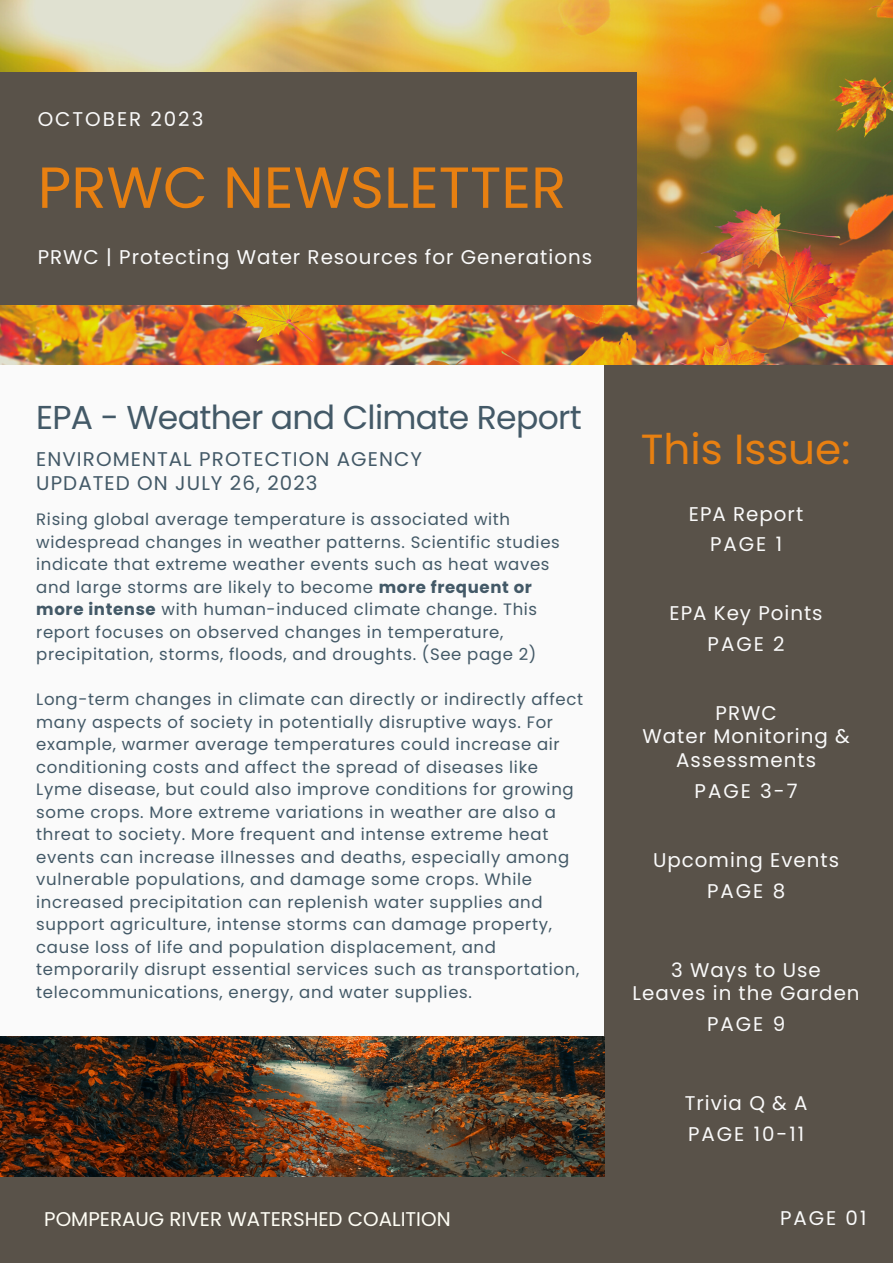
<style>
.page{position:relative;width:893px;height:1264px;background:#fff}
.page>*{position:absolute;margin:0;border:0;box-sizing:border-box;transform-origin:0 0}
.t1{font:57.9px "Poppins";color:#e88011}
.t2{font:42.15px "Poppins";color:#e88011}
.t3{font:33px "Poppins";letter-spacing:-.02em;color:#435967}
.t4{font:19.8px/23.5px "Poppins";letter-spacing:.05em;color:#fafafa;text-align:center}
.t5{font:19.8px "Poppins";letter-spacing:.055em;color:#435967}
.t6{font:19.8px "Poppins";color:#fffef5}
.t7{font:19.8px "Poppins";letter-spacing:.1em;color:#fafafa}
.t8{font:16.5px/22.5px "Poppins";letter-spacing:.04em;color:#435967}
.s1{font-weight:700}
</style>
<div class="page">
<div style="left:0;top:0;width:892px;height:1262px;background:#fafafa"></div>
<div style="left:604px;top:364px;width:288px;height:898px;background:#595249"></div>
<img style="left:0;top:0;width:892px;height:364px">
<div style="left:0;top:72px;width:636px;height:232px;background:#595249"></div>
<div style="left:0;top:1176px;width:892px;height:86px;background:#595249"></div>
<img style="left:0;top:1036px;width:604px;height:140px">
<p class="t7" style="left:38px;top:105px;width:167px">OCTOBER 2023</p>
<p class="t1" style="left:38px;top:147px;width:530px">PRWC NEWSLETTER</p>
<p class="t4" style="left:38px;top:246px;width:555px">PRWC | Protecting Water Resources for Generations</p>
<p class="t3" style="left:36px;top:394px;width:547px">EPA - Weather and Climate Report</p>
<p class="t5" style="left:36px;top:445px;width:387px">ENVIROMENTAL PROTECTION AGENCY</p>
<p class="t5" style="left:36px;top:469px;width:283px">UPDATED ON JULY 26, 2023</p>
<p class="t8" style="left:36px;top:508px;width:525px">Rising global average temperature is associated with widespread changes in weather patterns. Scientific studies indicate that extreme weather events such as heat waves and large storms are likely to become <span class="s1">more frequent or</span></p>
<p class="t8" style="left:36px;top:598px;width:502px"><span class="s1">more intense</span> with human-induced climate change. This report focuses on observed changes in temperature, precipitation, storms, floods, and droughts. (See page 2)</p>
<p class="t8" style="left:36px;top:688px;width:548px">Long-term changes in climate can directly or indirectly affect many aspects of society in potentially disruptive ways. For example, warmer average temperatures could increase air conditioning costs and affect the spread of diseases like Lyme disease, but could also improve conditions for growing some crops. More extreme variations in weather are also a threat to society. More frequent and intense extreme heat events can increase illnesses and deaths, especially among vulnerable populations, and damage some crops. While increased precipitation can replenish water supplies and support agriculture, intense storms can damage property, cause loss of life and population displacement, and temporarily disrupt essential services such as transportation, telecommunications, energy, and water supplies.</p>
<p class="t2" style="left:640px;top:419px;width:211px">This Issue:</p>
<p class="t4" style="left:689px;top:502px;width:116px">EPA Report</p>
<p class="t4" style="left:710px;top:533px;width:73px">PAGE 1</p>
<p class="t4" style="left:669px;top:601px;width:155px">EPA Key Points</p>
<p class="t4" style="left:707px;top:632px;width:79px">PAGE 2</p>
<p class="t4" style="left:715px;top:701px;width:63px">PRWC</p>
<p class="t4" style="left:642px;top:724px;width:209px">Water Monitoring &amp;<br>Assessments</p>
<p class="t4" style="left:694px;top:779px;width:104px">PAGE 3-7</p>
<p class="t4" style="left:653px;top:847px;width:187px">Upcoming Events</p>
<p class="t4" style="left:707px;top:878px;width:80px">PAGE 8</p>
<p class="t4" style="left:671px;top:958px;width:151px">3 Ways to Use</p>
<p class="t4" style="left:632px;top:981px;width:228px">Leaves in the Garden</p>
<p class="t4" style="left:707px;top:1012px;width:80px">PAGE 9</p>
<p class="t4" style="left:684px;top:1091px;width:124px">Trivia Q &amp; A</p>
<p class="t4" style="left:688px;top:1122px;width:117px">PAGE 10-11</p>
<p class="t6" style="left:44px;top:1205px;width:408px">POMPERAUG RIVER WATERSHED COALITION</p>
<p class="t4" style="left:780px;top:1206px;width:88px">PAGE 01</p>
</div>
